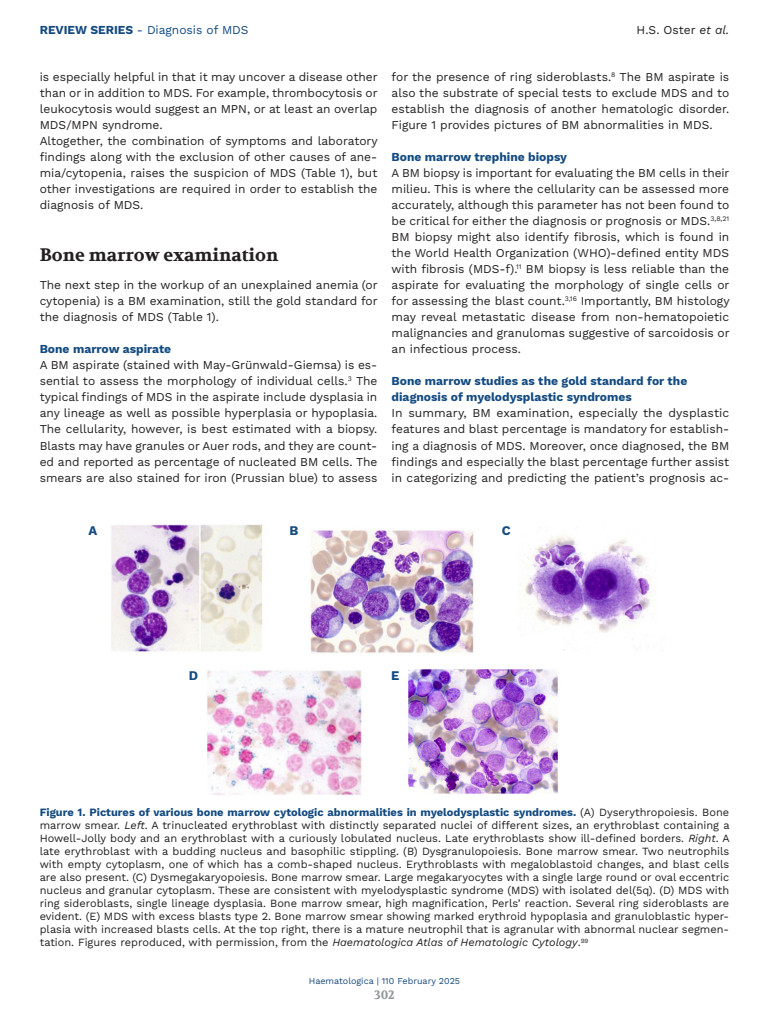
<style>
.page{position:relative;width:769px;height:1024px;background:#fff}
.page>*{position:absolute;margin:0;border:0;box-sizing:border-box;transform-origin:0 0}
.TITOLO_c18{font:700 18px "Volkhov";color:#231f20}
.LETTERE_Figure{font:700 13px "Work Sans";color:#134a80}
.TESTO{font:12px/16px "Work Sans";color:#231f20;text-align:justify}
.TITOLETTO_Blu{font:700 12px/16px "Work Sans";color:#134a80}
.t1{font:12px "Work Sans";color:#134a80}
.t2{font:700 12px "Volkhov";color:#939598}
.DIDA_Figura{font:11px/13px "Work Sans";color:#231f20;text-align:justify}
.t3{font:9px "Work Sans";color:#134a80}
.s1{font-weight:700}
.s2{font-style:italic}
.s3{font-weight:700;color:#134a80}
</style>
<div class="page">
<img style="left:111px;top:524px;width:541px;height:271px">
<p class="t1" style="left:40px;top:21px;width:210px"><span class="s1">REVIEW SERIES</span> - Diagnosis of MDS</p>
<p class="TESTO" style="left:636px;top:21px;width:94px">H.S. Oster <span class="s2">et al.</span></p>
<p class="TESTO" style="left:40px;top:69px;width:339px">is especially helpful in that it may uncover a disease other than or in addition to MDS. For example, thrombocytosis or leukocytosis would suggest an MPN, or at least an overlap MDS/MPN syndrome.</p>
<p class="TESTO" style="left:40px;top:133px;width:339px">Altogether, the combination of symptoms and laboratory findings along with the exclusion of other causes of ane&shy;mia/cytopenia, raises the suspicion of MDS (Table 1), but other investigations are required in order to establish the diagnosis of MDS.</p>
<p class="TITOLO_c18" style="left:40px;top:244px;width:240px">Bone marrow examination</p>
<p class="TESTO" style="left:40px;top:277px;width:339px">The next step in the workup of an unexplained anemia (or cytopenia) is a BM examination, still the gold standard for the diagnosis of MDS (Table 1).</p>
<p class="TITOLETTO_Blu" style="left:40px;top:342px;width:133px">Bone marrow aspirate</p>
<p class="TESTO" style="left:40px;top:357px;width:339px">A BM aspirate (stained with May-Grünwald-Giemsa) is es&shy;sential to assess the morphology of individual cells.<sup>3</sup> The typical findings of MDS in the aspirate include dysplasia in any lineage as well as possible hyperplasia or hypoplasia.<br>The cellularity, however, is best estimated with a biopsy.<br>Blasts may have granules or Auer rods, and they are count&shy;ed and reported as percentage of nucleated BM cells. The smears are also stained for iron (Prussian blue) to assess</p>
<p class="TESTO" style="left:391px;top:69px;width:339px">for the presence of ring sideroblasts.<sup>8</sup> The BM aspirate is also the substrate of special tests to exclude MDS and to establish the diagnosis of another hematologic disorder.<br>Figure 1 provides pictures of BM abnormalities in MDS.</p>
<p class="TITOLETTO_Blu" style="left:391px;top:150px;width:177px">Bone marrow trephine biopsy</p>
<p class="TESTO" style="left:391px;top:165px;width:339px">A BM biopsy is important for evaluating the BM cells in their milieu. This is where the cellularity can be assessed more accurately, although this parameter has not been found to be critical for either the diagnosis or prognosis or MDS.<sup>3,8,21<br></sup>BM biopsy might also identify fibrosis, which is found in the World Health Organization (WHO)-defined entity MDS with fibrosis (MDS-f).<sup>11</sup> BM biopsy is less reliable than the aspirate for evaluating the morphology of single cells or for assessing the blast count.<sup>3,16</sup> Importantly, BM histology may reveal metastatic disease from non-hematopoietic malignancies and granulomas suggestive of sarcoidosis or an infectious process.</p>
<p class="TITOLETTO_Blu" style="left:391px;top:374px;width:297px">Bone marrow studies as the gold standard for the diagnosis of myelodysplastic syndromes</p>
<p class="TESTO" style="left:391px;top:405px;width:339px">In summary, BM examination, especially the dysplastic features and blast percentage is mandatory for establish&shy;ing a diagnosis of MDS. Moreover, once diagnosed, the BM findings and especially the blast percentage further assist in categorizing and predicting the patient’s prognosis ac-</p>
<p class="LETTERE_Figure" style="left:88px;top:523px;width:10px">A</p>
<p class="LETTERE_Figure" style="left:289px;top:523px;width:10px">B</p>
<p class="LETTERE_Figure" style="left:501px;top:523px;width:10px">C</p>
<p class="LETTERE_Figure" style="left:189px;top:667px;width:11px">D</p>
<p class="LETTERE_Figure" style="left:391px;top:667px;width:10px">E</p>
<p class="DIDA_Figura" style="left:40px;top:805px;width:691px"><span class="s3">Figure 1. Pictures of various bone marrow cytologic abnormalities in myelodysplastic syndromes.</span> (A) Dyserythropoiesis. Bone marrow smear. <span class="s2">Left</span>. A trinucleated erythroblast with distinctly separated nuclei of different sizes, an erythroblast containing a Howell-Jolly body and an erythroblast with a curiously lobulated nucleus. Late erythroblasts show ill-defined borders. <span class="s2">Right</span>. A late erythroblast with a budding nucleus and basophilic stippling. (B) Dysgranulopoiesis. Bone marrow smear. Two neutrophils with empty cytoplasm, one of which has a comb-shaped nucleus. Erythroblasts with megaloblastoid changes, and blast cells are also present. (C) Dysmegakaryopoiesis. Bone marrow smear. Large megakaryocytes with a single large round or oval eccentric nucleus and granular cytoplasm. These are consistent with myelodysplastic syndrome (MDS) with isolated del(5q). (D) MDS with ring sideroblasts, single lineage dysplasia. Bone marrow smear, high magnification, Perls’ reaction. Several ring sideroblasts are evident. (E) MDS with excess blasts type 2. Bone marrow smear showing marked erythroid hypoplasia and granuloblastic hyper&shy;plasia with increased blasts cells. At the top right, there is a mature neutrophil that is agranular with abnormal nuclear segmen&shy;tation. Figures reproduced, with permission, from the <span class="s2">Haematologica Atlas of Hematologic Cytology</span>.<sup>99</sup></p>
<p class="t3" style="left:308px;top:974px;width:153px">Haematologica | 110 February 2025</p>
<p class="t2" style="left:374px;top:987px;width:22px">302</p>
</div>
